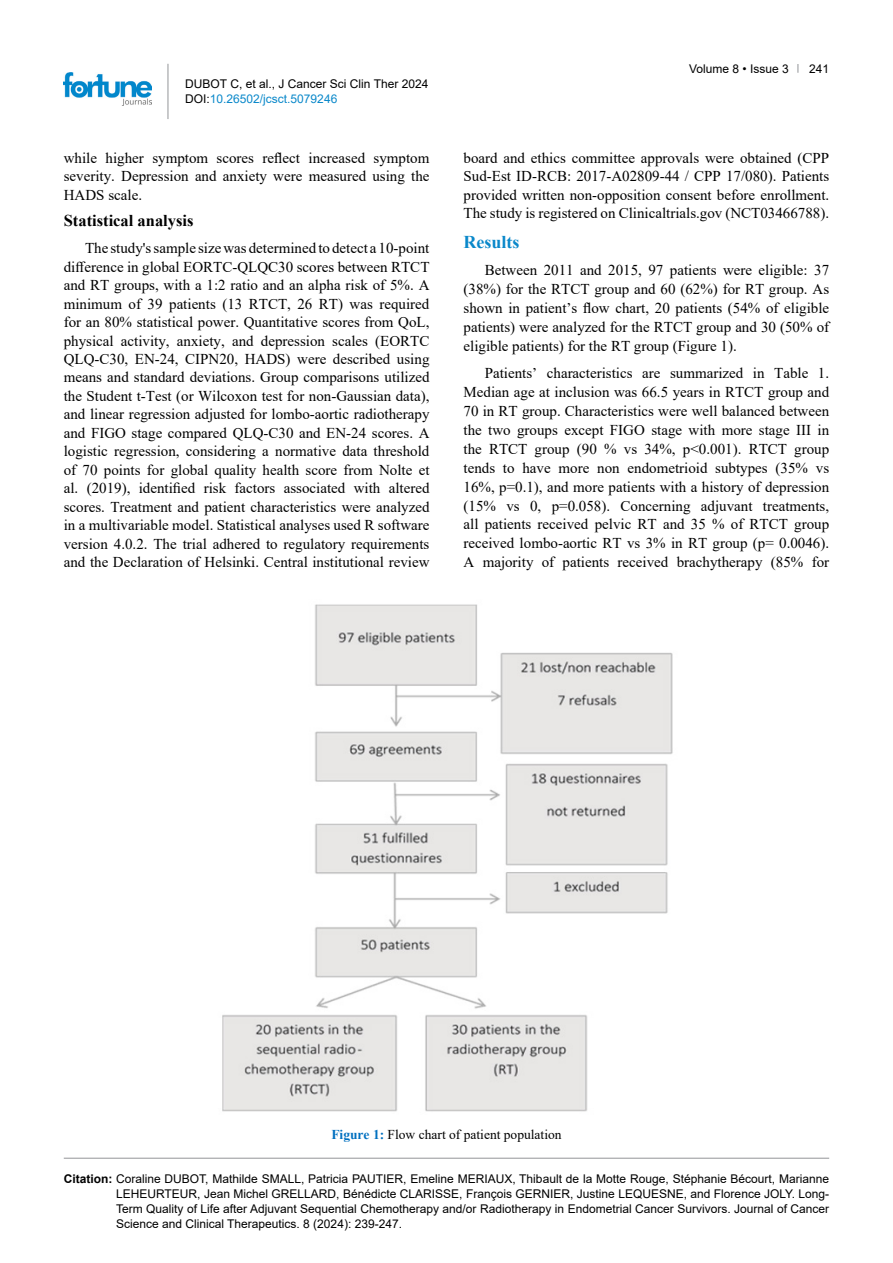
<style>
.page{position:relative;width:893px;height:1263px;background:#fff}
.page>*{position:absolute;margin:0;border:0;box-sizing:border-box;transform-origin:0 0}
.t1{font:700 18px "Times New Roman";color:#0a88ca}
.t2{font:700 16.5px "Times New Roman";color:#000}
.t3{font:15px/18.5px "Times New Roman";color:#000;text-align:justify}
.t4{font:13.5px "Times New Roman";color:#000}
.t5{font:12px/15px "Arial";color:#000}
.s1{color:#0a88ca}
.s2{font-weight:700;color:#0070c0}
.s3{font-weight:700}
</style>
<div class="page">
<hr style="left:168px;top:64px;width:1px;height:55px;background:#939598">
<img style="left:64px;top:72px;width:88px;height:33px">
<hr style="left:64px;top:1158px;width:765px;height:1px;background:#939598">
<img style="left:222px;top:604px;width:451px;height:508px">
<p class="t5" style="left:185px;top:76px;width:245px">DUBOT C, et al., J Cancer Sci Clin Ther 2024<br>DOI:<span class="s1">10.26502/jcsct.5079246</span></p>
<p class="t3" style="left:64px;top:148px;width:367px">while higher symptom scores reflect increased symptom severity. Depression and anxiety were measured using the HADS scale.</p>
<p class="t2" style="left:64px;top:209px;width:131px">Statistical analysis</p>
<p class="t3" style="left:64px;top:239px;width:367px;text-indent:21px">The study's sample size was determined to detect a 10-point difference in global EORTC-QLQC30 scores between RTCT and RT groups, with a 1:2 ratio and an alpha risk of 5%. A minimum of 39 patients (13 RTCT, 26 RT) was required for an 80% statistical power. Quantitative scores from QoL, physical activity, anxiety, and depression scales (EORTC QLQ-C30, EN-24, CIPN20, HADS) were described using means and standard deviations. Group comparisons utilized the Student t-Test (or Wilcoxon test for non-Gaussian data), and linear regression adjusted for lombo-aortic radiotherapy and FIGO stage compared QLQ-C30 and EN-24 scores. A logistic regression, considering a normative data threshold of 70 points for global quality health score from Nolte et al. (2019), identified risk factors associated with altered scores. Treatment and patient characteristics were analyzed in a multivariable model. Statistical analyses used R software version 4.0.2. The trial adhered to regulatory requirements and the Declaration of Helsinki. Central institutional review</p>
<p class="t5" style="left:689px;top:61px;width:101px">Volume 8 • Issue 3</p>
<p class="t5" style="left:809px;top:61px;width:22px">241</p>
<p class="t3" style="left:463px;top:148px;width:367px">board and ethics committee approvals were obtained (CPP Sud-Est ID-RCB: 2017-A02809-44 / CPP 17/080). Patients provided written non-opposition consent before enrollment.<br>The study is registered on Clinicaltrials.gov (NCT03466788).</p>
<p class="t1" style="left:463px;top:229px;width:57px">Results</p>
<p class="t3" style="left:463px;top:260px;width:367px;line-height:18.9px;text-indent:21px">Between 2011 and 2015, 97 patients were eligible: 37 (38%) for the RTCT group and 60 (62%) for RT group. As shown in patient’s flow chart, 20 patients (54% of eligible patients) were analyzed for the RTCT group and 30 (50% of eligible patients) for the RT group (Figure 1).</p>
<p class="t3" style="left:463px;top:363px;width:367px;line-height:18.9px;text-indent:21px">Patients’ characteristics are summarized in Table 1.<br>Median age at inclusion was 66.5 years in RTCT group and 70 in RT group. Characteristics were well balanced between the two groups except FIGO stage with more stage III in the RTCT group (90 % vs 34%, p&lt;0.001). RTCT group tends to have more non endometrioid subtypes (35% vs 16%, p=0.1), and more patients with a history of depression (15% vs 0, p=0.058). Concerning adjuvant treatments, all patients received pelvic RT and 35 % of RTCT group received lombo-aortic RT vs 3% in RT group (p= 0.0046).<br>A majority of patients received brachytherapy (85% for</p>
<p class="t4" style="left:331px;top:1125px;width:232px"><span class="s2">Figure 1:</span> Flow chart of patient population</p>
<p class="t5" style="left:116px;top:1171px;width:715px;text-align:justify;text-indent:-52px"><span class="s3">Citation:</span> Coraline DUBOT, Mathilde SMALL, Patricia PAUTIER, Emeline MERIAUX, Thibault de la Motte Rouge, Stéphanie Bécourt, Marianne LEHEURTEUR, Jean Michel GRELLARD, Bénédicte CLARISSE, François GERNIER, Justine LEQUESNE, and Florence JOLY. Long-Term Quality of Life after Adjuvant Sequential Chemotherapy and/or Radiotherapy in Endometrial Cancer Survivors. Journal of Cancer Science and Clinical Therapeutics. 8 (2024): 239-247.</p>
</div>
